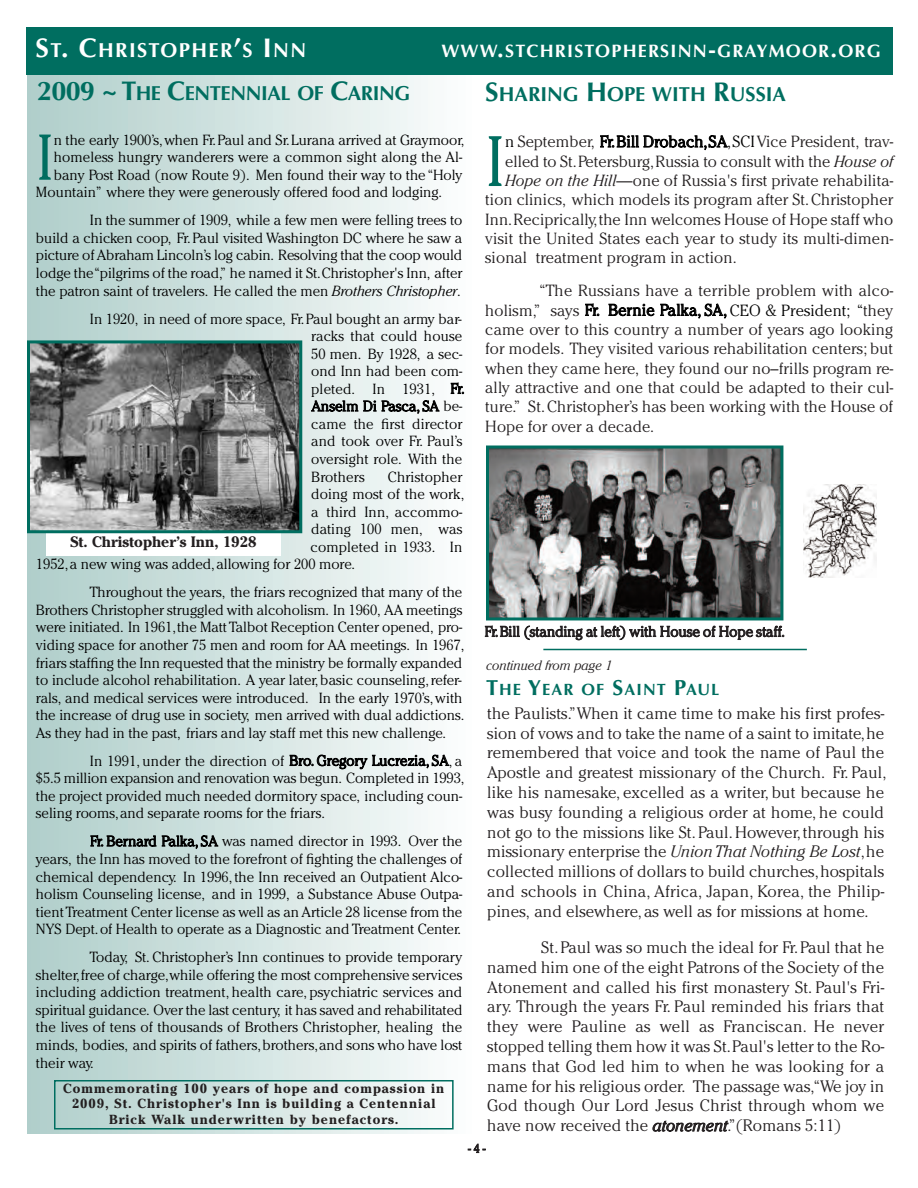
<style>
.page{position:relative;width:918px;height:1188px;background:#fff}
.page>*{position:absolute;margin:0;border:0;box-sizing:border-box;transform-origin:0 0}
.t1{font:300 70.8px "Cheltenham Std";color:#006e60}
.t2{font:300 64.2px "Cheltenham Std";color:#006e60}
.t3{font:700 20.25px "Optima LT Std";letter-spacing:-.01em;color:#006e60}
.t4{font:700 20.25px "Optima LT Std";letter-spacing:.065em;color:#fff}
.t5{font:700 18px "Optima LT Std";letter-spacing:.065em;color:#fff}
.t6{font:300 16.5px/19.8px "Cheltenham Std";letter-spacing:.01em;color:#231f20}
.t7{font:700 16.35px "Optima LT Std";letter-spacing:.065em;color:#006e60}
.t8{font:300 16.2px/19.4px "Cheltenham Std";letter-spacing:.01em;color:#231f20;text-align:justify}
.t9{font:700 15px "Cheltenham Std";color:#231f20}
.t10{font:300 14.7px/17.5px "Cheltenham Std";color:#000;text-align:justify}
.t11{font:300 14.7px "Cheltenham Std";color:#231f20}
.t12{font:italic 300 13.5px "Cheltenham Std";color:#231f20}
.t13{font:700 13.2px/15.8px "Cheltenham Std";letter-spacing:.075em;color:#231f20;text-align:center}
.t14{font:300 12px "Cheltenham Std";color:#231f20}
.s1{font-size:27px}
.s2{font-size:24px}
.s3{font-style:italic}
.s4{color:#000}
.s5{font-size:21.75px}
</style>
<div class="page">
<img style="left:490px;top:450px;width:289px;height:166px">
<div style="left:486px;top:446px;width:297px;height:174px;border:3px solid #006e60"></div>
<div style="left:27px;top:75px;width:444px;height:1059px;background:linear-gradient(to right,#aecdc9,#fbfdfd)"></div>
<div style="left:54px;top:1080px;width:400px;height:50px;border:2px solid #006e60"></div>
<div style="left:27px;top:27px;width:866px;height:48px;background:#006e60"></div>
<div style="left:46px;top:533px;width:235px;height:23px;background:#fff"></div>
<hr style="left:543px;top:649px;width:264px;height:1px;background:#006e60">
<img style="left:31px;top:344px;width:267px;height:185px">
<div style="left:27px;top:340px;width:275px;height:193px;border:3px solid #006e60"></div>
<img style="left:803px;top:484px;width:73px;height:93px">
<h3 class="t4" style="left:36px;top:42px;width:272px"><span class="s1">S</span>T<span class="s1">. C</span>HRISTOPHER<span class="s1">’</span>S <span class="s1">I</span>NN</h3>
<p class="t5" style="left:441px;top:43px;width:441px">WWW<span class="s2">.</span>STCHRISTOPHERSINN<span class="s2">-</span>GRAYMOOR<span class="s2">.</span>ORG</p>
<p class="t5" style="left:447px;top:43px;width:441px">WWW<span class="s2">.</span>STCHRISTOPHERSINN<span class="s2">-</span>GRAYMOOR<span class="s2">.</span>ORG</p>
<h3 class="t3" style="left:37px;top:85px;width:375px"><span class="s1">2009 ~ T</span>HE <span class="s1">C</span>ENTENNIAL OF <span class="s1">C</span>ARING</h3>
<h2 class="t2" style="left:36px;top:132px;width:19px">I</h2>
<p class="t10" style="left:54px;top:132px;width:412px">n the early 1900’s, when Fr. Paul and Sr. Lurana arrived at Graymoor,</p>
<p class="t10" style="left:54px;top:149px;width:410px">homeless hungry wanderers were a common sight along the Al-</p>
<p class="t10" style="left:54px;top:167px;width:410px">bany Post Road (now Route 9). Men found their way to the “Holy</p>
<p class="t10" style="left:36px;top:185px;width:408px">Mountain” where they were generously offered food and lodging.</p>
<p class="t10" style="left:36px;top:213px;width:428px;text-indent:54px">In the summer of 1909, while a few men were felling trees to build a chicken coop, Fr. Paul visited Washington DC where he saw a picture of Abraham Lincoln’s log cabin. Resolving that the coop would lodge the “pilgrims of the road,” he named it St. Christopher's Inn, after the patron saint of travelers. He called the men <span class="s3">Brothers Christopher</span>.</p>
<p class="t10" style="left:311px;top:311px;width:155px;text-align:left;text-indent:-221px">In 1920, in need of more space, Fr. Paul bought an army bar&shy;racks that could house<br>50 men. By 1928, a sec&shy;ond Inn had been com&shy;pleted. In 1931, Fr.<br>Anselm Di Pasca, SA be&shy;came the first director and took over Fr. Paul’s oversight role. With the<br>Brothers</p>
<p class="t10" style="left:388px;top:469px;width:76px">Christopher</p>
<p class="t10" style="left:311px;top:486px;width:155px">doing most of the work,</p>
<p class="t10" style="left:311px;top:504px;width:153px">a third Inn, accommo-</p>
<p class="t10" style="left:311px;top:521px;width:153px">dating 100 men, was</p>
<p class="t10" style="left:311px;top:539px;width:153px">completed in 1933. In</p>
<p class="t10" style="left:36px;top:557px;width:321px">1952, a new wing was added, allowing for 200 more.</p>
<p class="t10" style="left:36px;top:585px;width:430px;text-align:left;text-indent:54px">Throughout the years, the friars recognized that many of the Brothers Christopher struggled with alcoholism. In 1960, AA meetings were initiated. In 1961, the Matt Talbot Reception Center opened, pro&shy;viding space for another 75 men and room for AA meetings. In 1967, friars staffing the Inn requested that the ministry be formally expanded to include alcohol rehabilitation. A year later, basic counseling, refer&shy;rals, and medical services were introduced. In the early 1970’s, with the increase of drug use in society, men arrived with dual addictions.<br>As they had in the past, friars and lay staff met this new challenge.</p>
<p class="t10" style="left:36px;top:753px;width:430px;text-align:left;text-indent:54px">In 1991, under the direction of Bro. Gregory Lucrezia, SA, a $5.5 million expansion and renovation was begun. Completed in 1993, the project provided much needed dormitory space, including coun&shy;seling rooms, and separate rooms for the friars.</p>
<p class="t10" style="left:36px;top:834px;width:428px;text-indent:54px">Fr. Bernard Palka, SA was named director in 1993. Over the years, the Inn has moved to the forefront of fighting the challenges of chemical dependency. In 1996, the Inn received an Outpatient Alco&shy;holism Counseling license, and in 1999, a Substance Abuse Outpa&shy;tient Treatment Center license as well as an Article 28 license from the NYS Dept. of Health to operate as a Diagnostic and Treatment Center.</p>
<p class="t10" style="left:36px;top:950px;width:428px;text-indent:54px">Today, St. Christopher’s Inn continues to provide temporary shelter, free of charge, while offering the most comprehensive services including addiction treatment, health care, psychiatric services and spiritual guidance. Over the last century, it has saved and rehabilitated the lives of tens of thousands of Brothers Christopher<span class="s3">,</span> healing the minds, bodies, and spirits of fathers, brothers, and sons who have lost their way.</p>
<p class="t9" style="left:70px;top:536px;width:188px">St. Christopher’s Inn, 1928</p>
<p class="t13" style="left:63px;top:1082px;width:383px">Commemorating 100 years of hope and compassion in<br>2009, St. Christopher's Inn is building a Centennial<br>Brick Walk underwritten by benefactors.</p>
<h3 class="t3" style="left:485px;top:86px;width:302px"><span class="s1">S</span>HARING <span class="s1">H</span>OPE WITH <span class="s1">R</span>USSIA</h3>
<h1 class="t1" style="left:485px;top:134px;width:21px">I</h1>
<p class="t8" style="left:505px;top:133px;width:390px"><span class="s4">n</span> September, <span class="s4">Fr. Bill Drobach, SA, SCI</span> Vice President, trav-</p>
<p class="t8" style="left:505px;top:153px;width:389px">elled to St. Petersburg, Russia to consult with the <span class="s3">House of</span></p>
<p class="t8" style="left:505px;top:172px;width:390px"><span class="s3">Hope on the Hill</span>—one of Russia's first private rehabilita-</p>
<p class="t8" style="left:485px;top:191px;width:409px">tion clinics, which models its program after St. Christopher</p>
<p class="t8" style="left:485px;top:211px;width:409px">Inn. Reciprically, the Inn welcomes House of Hope staff who</p>
<p class="t8" style="left:485px;top:230px;width:410px">visit the United States each year to study its multi-dimen-</p>
<p class="t8" style="left:485px;top:249px;width:253px">sional treatment program in action.</p>
<p class="t8" style="left:485px;top:282px;width:410px;text-indent:54px">“The Russians have a terrible problem with alco&shy;holism,” says <span class="s4">Fr. Bernie Palka, SA, CEO &amp; President; “</span>they came over to this country a number of years ago looking for models. They visited various rehabilitation centers; but when they came here, they found our no–frills program re&shy;ally attractive and one that could be adapted to their cul&shy;ture.” St. Christopher’s has been working with the House of Hope for over a decade.</p>
<p class="t11" style="left:485px;top:626px;width:302px">Fr. Bill (standing at left) with House of Hope staff.</p>
<p class="t12" style="left:486px;top:660px;width:128px">continued from page 1</p>
<p class="t7" style="left:486px;top:682px;width:235px"><span class="s5">T</span>HE <span class="s5">Y</span>EAR OF <span class="s5">S</span>AINT <span class="s5">P</span>AUL</p>
<p class="t6" style="left:487px;top:704px;width:401px">the Paulists.”When it came time to make his first profes&shy;sion of vows and to take the name of a saint to imitate, he remembered that voice and took the name of Paul the Apostle and greatest missionary of the Church. Fr. Paul, like his namesake, excelled as a writer, but because he was busy founding a religious order at home, he could not go to the missions like St. Paul. However, through his missionary enterprise the <span class="s3">Union That Nothing Be Lost</span>, he collected millions of dollars to build churches, hospitals and schools in China, Africa, Japan, Korea, the Philip&shy;pines, and elsewhere, as well as for missions at home.</p>
<p class="t6" style="left:487px;top:939px;width:399px;text-align:justify;text-indent:54px">St. Paul was so much the ideal for Fr. Paul that he named him one of the eight Patrons of the Society of the Atonement and called his first monastery St. Paul's Fri&shy;ary. Through the years Fr. Paul reminded his friars that they were Pauline as well as Franciscan. He never stopped telling them how it was St. Paul's letter to the Ro&shy;mans that God led him to when he was looking for a name for his religious order. The passage was,“We joy in God though Our Lord Jesus Christ through whom we have now received the <span class="s3">atonement</span>.”(Romans 5:11)</p>
<p class="t14" style="left:468px;top:1144px;width:19px">- 4 -</p>
</div>
